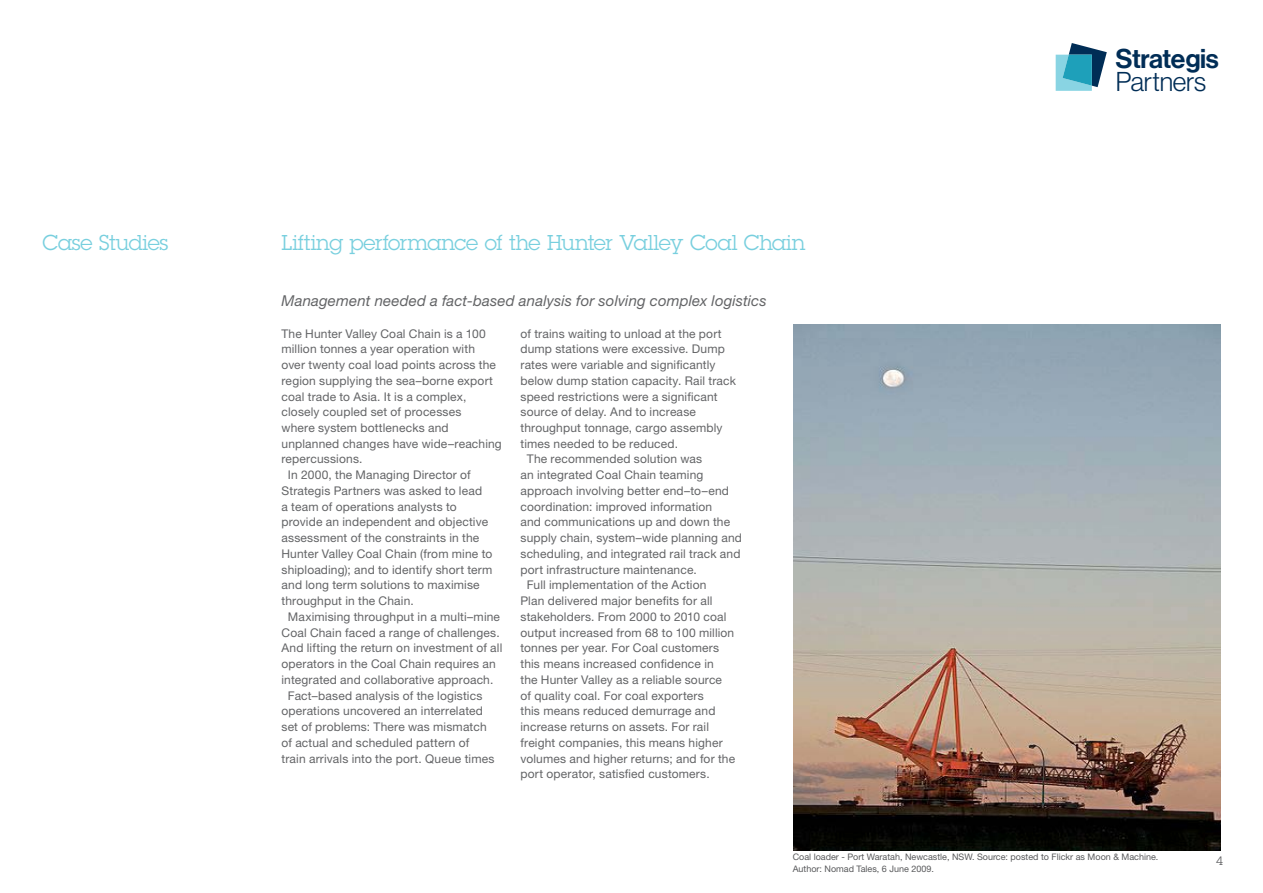
<style>
.page{position:relative;width:1263px;height:893px;background:#fff}
.page>*{position:absolute;margin:0;border:0;box-sizing:border-box;transform-origin:0 0}
.t1{font:500 26.7px "Haas Grot Disp 65";letter-spacing:-.02em;color:#002d56}
.t2{font:300 26.7px "Haas Grot Disp 45";letter-spacing:-.01em;color:#002d56}
.t3{font:21px "Lubalin Graph Std";letter-spacing:-.005em;color:#78cfde}
.t4{font:italic 15px "Helvetica Neue LT Pro";letter-spacing:.01em;color:#636466}
.t5{font:12px "Helvetica Neue LT Pro";letter-spacing:.015em;color:#636466}
.t6{font:12px "Lubalin Graph Std";color:#636466}
.t7{font:9px/12px "Helvetica Neue LT Pro";color:#58595b}
</style>
<div class="page">
<svg style="left:1056px;top:43px;width:51px;height:48px"></svg>
<img style="left:793px;top:324px;width:427px;height:526px">
<h2 class="t3" style="left:43px;top:229px;width:127px">Case Studies</h2>
<h2 class="t3" style="left:281px;top:229px;width:526px">Lifting performance of the Hunter Valley Coal Chain</h2>
<p class="t4" style="left:281px;top:291px;width:487px">Management needed a fact-based analysis for solving complex logistics</p>
<p class="t5" style="left:520px;top:326px;width:203px">of trains waiting to unload at the port</p>
<p class="t5" style="left:520px;top:342px;width:206px">dump stations were excessive. Dump</p>
<p class="t5" style="left:520px;top:357px;width:197px">rates were variable and significantly</p>
<p class="t5" style="left:520px;top:373px;width:217px">below dump station capacity. Rail track</p>
<p class="t5" style="left:520px;top:389px;width:199px">speed restrictions were a significant</p>
<p class="t5" style="left:520px;top:405px;width:177px">source of delay. And to increase</p>
<p class="t5" style="left:520px;top:420px;width:204px">throughput tonnage, cargo assembly</p>
<p class="t5" style="left:520px;top:436px;width:159px">times needed to be reduced.</p>
<p class="t5" style="left:527px;top:452px;width:177px">The recommended solution was</p>
<p class="t5" style="left:520px;top:468px;width:184px">an integrated Coal Chain teaming</p>
<p class="t5" style="left:520px;top:483px;width:210px">approach involving better end–to–end</p>
<p class="t5" style="left:520px;top:499px;width:193px">coordination: improved information</p>
<p class="t5" style="left:520px;top:515px;width:211px">and communications up and down the</p>
<p class="t5" style="left:520px;top:530px;width:223px">supply chain, system–wide planning and</p>
<p class="t5" style="left:520px;top:546px;width:222px">scheduling, and integrated rail track and</p>
<p class="t5" style="left:520px;top:562px;width:178px">port infrastructure maintenance.</p>
<p class="t5" style="left:527px;top:578px;width:181px">Full implementation of the Action</p>
<p class="t5" style="left:520px;top:593px;width:193px">Plan delivered major benefits for all</p>
<p class="t5" style="left:520px;top:609px;width:207px">stakeholders. From 2000 to 2010 coal</p>
<p class="t5" style="left:520px;top:625px;width:215px">output increased from 68 to 100 million</p>
<p class="t5" style="left:520px;top:641px;width:200px">tonnes per year. For Coal customers</p>
<p class="t5" style="left:520px;top:656px;width:195px">this means increased confidence in</p>
<p class="t5" style="left:520px;top:672px;width:203px">the Hunter Valley as a reliable source</p>
<p class="t5" style="left:520px;top:688px;width:185px">of quality coal. For coal exporters</p>
<p class="t5" style="left:520px;top:704px;width:197px">this means reduced demurrage and</p>
<p class="t5" style="left:520px;top:719px;width:190px">increase returns on assets. For rail</p>
<p class="t5" style="left:520px;top:735px;width:204px">freight companies, this means higher</p>
<p class="t5" style="left:520px;top:751px;width:216px">volumes and higher returns; and for the</p>
<p class="t5" style="left:520px;top:767px;width:191px">port operator, satisfied customers.</p>
<p class="t5" style="left:281px;top:326px;width:206px">The Hunter Valley Coal Chain is a 100</p>
<p class="t5" style="left:281px;top:342px;width:195px">million tonnes a year operation with</p>
<p class="t5" style="left:281px;top:357px;width:216px">over twenty coal load points across the</p>
<p class="t5" style="left:281px;top:373px;width:213px">region supplying the sea–borne export</p>
<p class="t5" style="left:281px;top:389px;width:186px">coal trade to Asia. It is a complex,</p>
<p class="t5" style="left:281px;top:405px;width:181px">closely coupled set of processes</p>
<p class="t5" style="left:281px;top:420px;width:169px">where system bottlenecks and</p>
<p class="t5" style="left:281px;top:436px;width:222px">unplanned changes have wide–reaching</p>
<p class="t5" style="left:281px;top:452px;width:82px">repercussions.</p>
<p class="t5" style="left:288px;top:468px;width:184px">In 2000, the Managing Director of</p>
<p class="t5" style="left:281px;top:483px;width:202px">Strategis Partners was asked to lead</p>
<p class="t5" style="left:281px;top:499px;width:177px">a team of operations analysts to</p>
<p class="t5" style="left:281px;top:515px;width:208px">provide an independent and objective</p>
<p class="t5" style="left:281px;top:530px;width:199px">assessment of the constraints in the</p>
<p class="t5" style="left:281px;top:546px;width:212px">Hunter Valley Coal Chain (from mine to</p>
<p class="t5" style="left:281px;top:562px;width:212px">shiploading); and to identify short term</p>
<p class="t5" style="left:281px;top:578px;width:200px">and long term solutions to maximise</p>
<p class="t5" style="left:281px;top:593px;width:134px">throughput in the Chain.</p>
<p class="t5" style="left:288px;top:609px;width:214px">Maximising throughput in a multi–mine</p>
<p class="t5" style="left:281px;top:625px;width:220px">Coal Chain faced a range of challenges.</p>
<p class="t5" style="left:281px;top:641px;width:222px">And lifting the return on investment of all</p>
<p class="t5" style="left:281px;top:656px;width:216px">operators in the Coal Chain requires an</p>
<p class="t5" style="left:281px;top:672px;width:213px">integrated and collaborative approach.</p>
<p class="t5" style="left:288px;top:688px;width:196px">Fact–based analysis of the logistics</p>
<p class="t5" style="left:281px;top:704px;width:203px">operations uncovered an interrelated</p>
<p class="t5" style="left:281px;top:719px;width:207px">set of problems: There was mismatch</p>
<p class="t5" style="left:281px;top:735px;width:189px">of actual and scheduled pattern of</p>
<p class="t5" style="left:281px;top:751px;width:214px">train arrivals into the port. Queue times</p>
<h1 class="t1" style="left:1115px;top:43px;width:105px">Strategis</h1>
<h1 class="t2" style="left:1116px;top:66px;width:92px">Partners</h1>
<p class="t7" style="left:793px;top:851px;width:367px">Coal loader - Port Waratah, Newcastle, NSW. Source: posted to Flickr as Moon &amp; Machine.<br>Author: Nomad Tales, 6 June 2009.</p>
<p class="t6" style="left:1216px;top:854px;width:8px">4</p>
</div>
